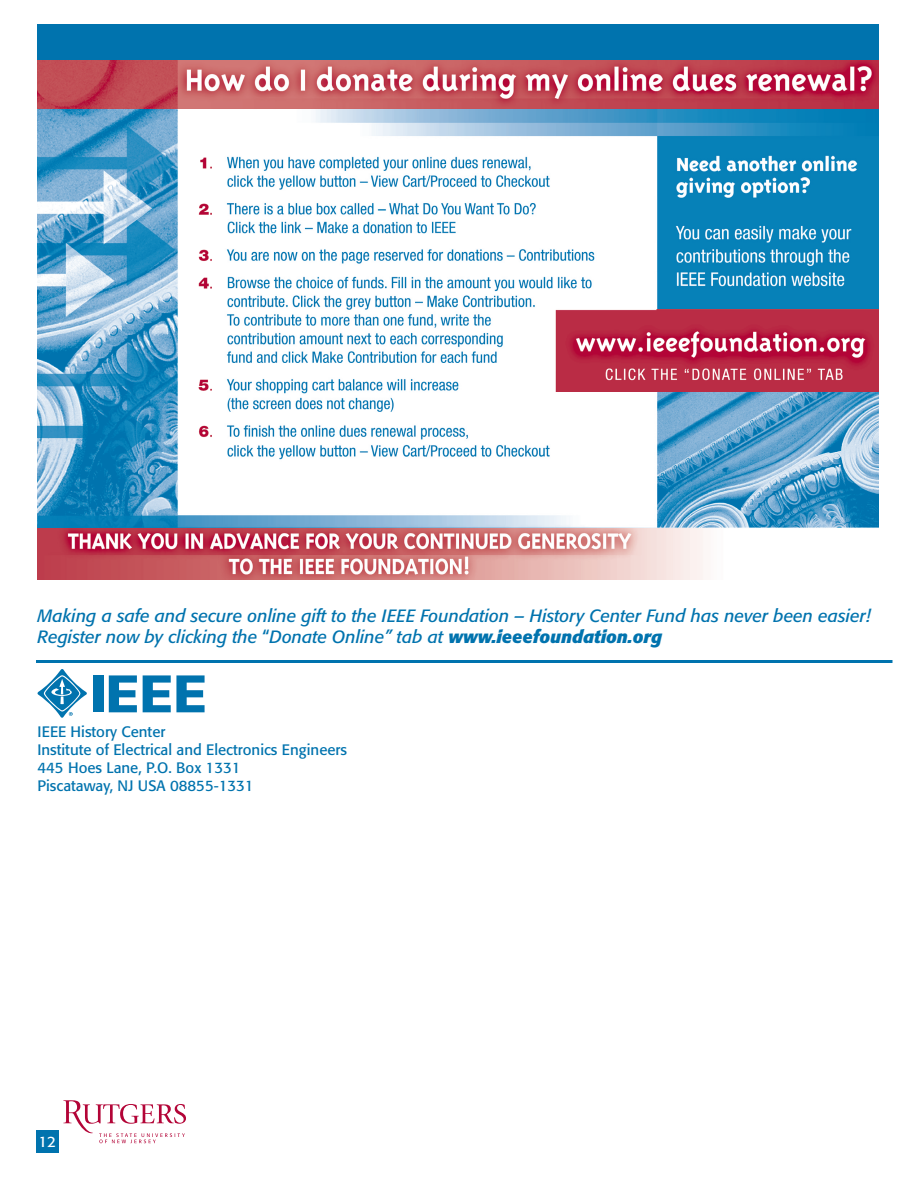
<style>
.page{position:relative;width:918px;height:1188px;background:#fff}
.page>*{position:absolute;margin:0;border:0;box-sizing:border-box;transform-origin:0 0}
.t1{font:italic 17.7px/21.1px "Formata BQ";color:#0073ae}
.t2{font:15px/18px "Formata BQ";color:#0073ae}
.t3{font:15px "Formata BQ";color:#fff}
.s1{font-style:normal}
.s2{font-weight:700}
</style>
<div class="page">
<div style="left:36px;top:1130px;width:22px;height:22px;background:#0073ae"></div>
<img style="left:38px;top:109px;width:841px;height:419px">
<img style="left:38px;top:60px;width:841px;height:49px">
<img style="left:555px;top:310px;width:324px;height:82px">
<img style="left:190px;top:150px;width:27px;height:303px">
<img style="left:38px;top:528px;width:667px;height:51px">
<div style="left:36px;top:24px;width:846px;height:36px;background:#0073ae"></div>
<hr style="left:36px;top:660px;width:856px;height:3px;background:#0073ae">
<div style="left:93px;top:675px;width:10px;height:37px;background:#0073ae"></div>
<svg style="left:109px;top:675px;width:28px;height:37px"></svg>
<svg style="left:143px;top:675px;width:62px;height:37px"></svg>
<svg style="left:38px;top:669px;width:49px;height:48px"></svg>
<svg style="left:63px;top:1100px;width:123px;height:43px"></svg>
<div style="left:2px;top:0;width:36px;height:583px;background:#fff"></div>
<div style="left:879px;top:0;width:36px;height:583px;background:#fff"></div>
<p class="t1" style="left:38px;top:605px;width:835px">Making a safe and secure online gift to the IEEE Foundation – History Center Fund has never been easier!<br>Register now by clicking the <span class="s1">“</span>Donate Online” tab at <span class="s2">www.ieeefoundation.org</span></p>
<p class="t2" style="left:38px;top:723px;width:311px">IEEE History Center<br>Institute of Electrical and Electronics Engineers<br>445 Hoes Lane, P.O. Box 1331<br>Piscataway, NJ USA 08855-1331</p>
<p class="t3" style="left:38px;top:1132px;width:19px">12</p>
</div>
